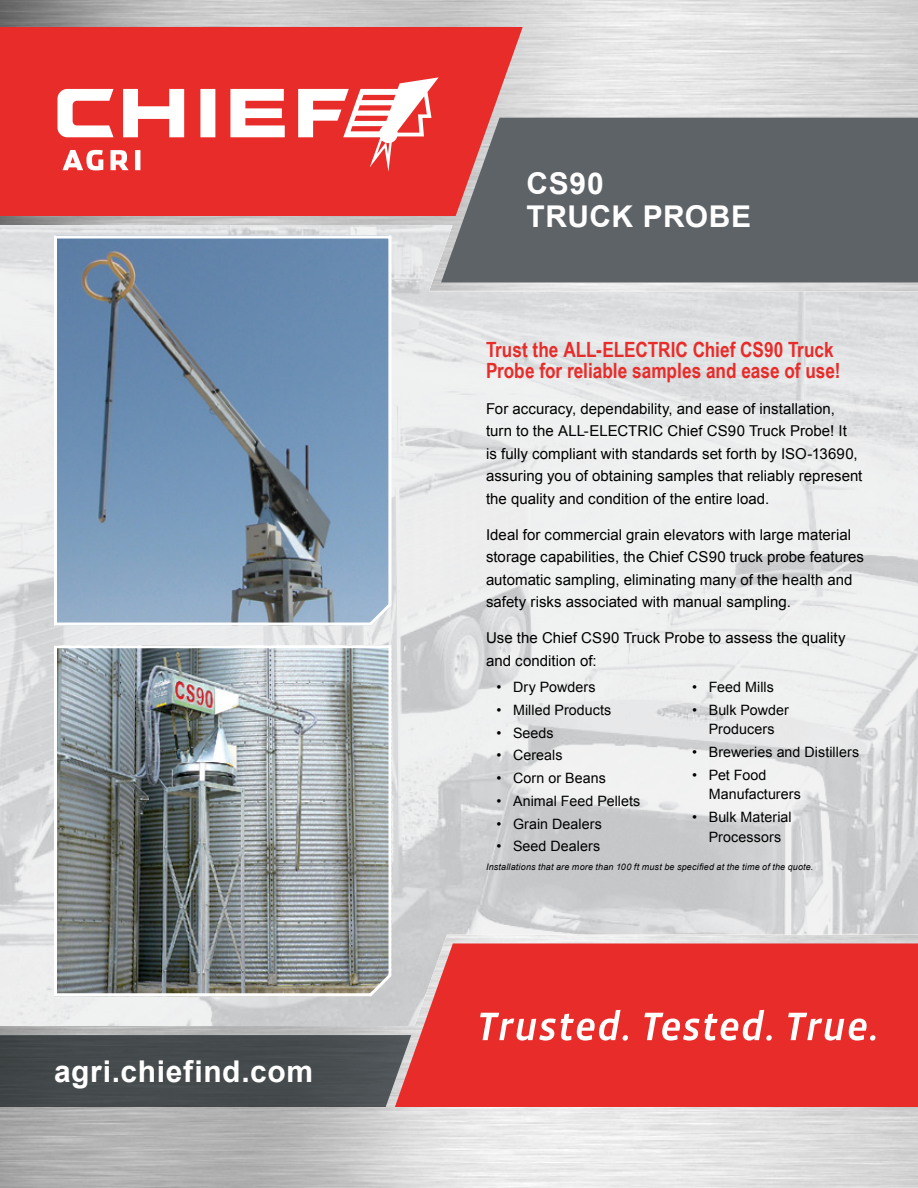
<style>
.page{position:relative;width:918px;height:1188px;background:#fff}
.page>*{position:absolute;margin:0;border:0;box-sizing:border-box;transform-origin:0 0}
.t1{font:700 30px/33px "Arial";letter-spacing:.02em;color:#fff}
.t2{font:700 21px/21px "Arial Narrow";color:#e82c2a}
.t3{font:15px/22.5px "Arial";color:#000}
.t4{font:14.25px/19.5px "Arial";letter-spacing:.005em;color:#000;text-align:center}
.t5{font:italic 9px "Arial";letter-spacing:.02em;color:#000}
</style>
<div class="page">
<img style="left:0;top:0;width:918px;height:1188px">
<img style="left:0;top:225px;width:918px;height:801px">
<div style="left:0;top:27px;width:523px;height:189px;background:#e82c2a"></div>
<svg style="left:57px;top:77px;width:382px;height:95px"></svg>
<div style="left:395px;top:943px;width:523px;height:164px;background:#e82c2a"></div>
<img style="left:0;top:1035px;width:411px;height:72px">
<div style="left:441px;top:118px;width:477px;height:164px;background:#5e6367"></div>
<svg style="left:54px;top:236px;width:338px;height:390px"></svg>
<img style="left:54px;top:645px;width:338px;height:351px">
<svg style="left:480px;top:1010px;width:395px;height:31px"></svg>
<h1 class="t1" style="left:54px;top:1056px;width:261px">agri.chiefind.com</h1>
<h1 class="t1" style="left:526px;top:168px;width:226px">CS90<br>TRUCK PROBE</h1>
<h2 class="t2" style="left:486px;top:338px;width:356px">Trust the ALL-ELECTRIC Chief CS90 Truck<br>Probe for reliable samples and ease of use!</h2>
<p class="t3" style="left:486px;top:397px;width:378px">For accuracy, dependability, and ease of installation, turn to the ALL-ELECTRIC Chief CS90 Truck Probe! It<br>is fully compliant with standards set forth by ISO-13690, assuring you of obtaining samples that reliably represent the quality and condition of the entire load.</p>
<p class="t3" style="left:486px;top:523px;width:380px">Ideal for commercial grain elevators with large material storage capabilities, the Chief CS90 truck probe features automatic sampling, eliminating many of the health and safety risks associated with manual sampling.</p>
<p class="t3" style="left:486px;top:627px;width:361px">Use the Chief CS90 Truck Probe to assess the quality and condition of:</p>
<p class="t4" style="left:496px;top:677px;width:101px">• Dry Powders</p>
<p class="t4" style="left:496px;top:700px;width:116px">• Milled Products</p>
<p class="t4" style="left:496px;top:723px;width:59px">• Seeds</p>
<p class="t4" style="left:496px;top:746px;width:68px">• Cereals</p>
<p class="t4" style="left:496px;top:768px;width:111px">• Corn or Beans</p>
<p class="t4" style="left:496px;top:791px;width:145px">• Animal Feed Pellets</p>
<p class="t4" style="left:496px;top:814px;width:107px">• Grain Dealers</p>
<p class="t4" style="left:496px;top:837px;width:105px">• Seed Dealers</p>
<p class="t4" style="left:692px;top:677px;width:83px">• Feed Mills</p>
<p class="t4" style="left:692px;top:700px;width:98px">• Bulk Powder<br>Producers</p>
<p class="t4" style="left:692px;top:742px;width:168px">• Breweries and Distillers</p>
<p class="t4" style="left:709px;top:765px;width:94px;text-align:left;text-indent:-17px">• Pet Food<br>Manufacturers</p>
<p class="t4" style="left:692px;top:807px;width:101px">• Bulk Material<br>Processors</p>
<p class="t5" style="left:486px;top:861px;width:329px">Installations that are more than 100 ft must be specified at the time of the quote.</p>
</div>
